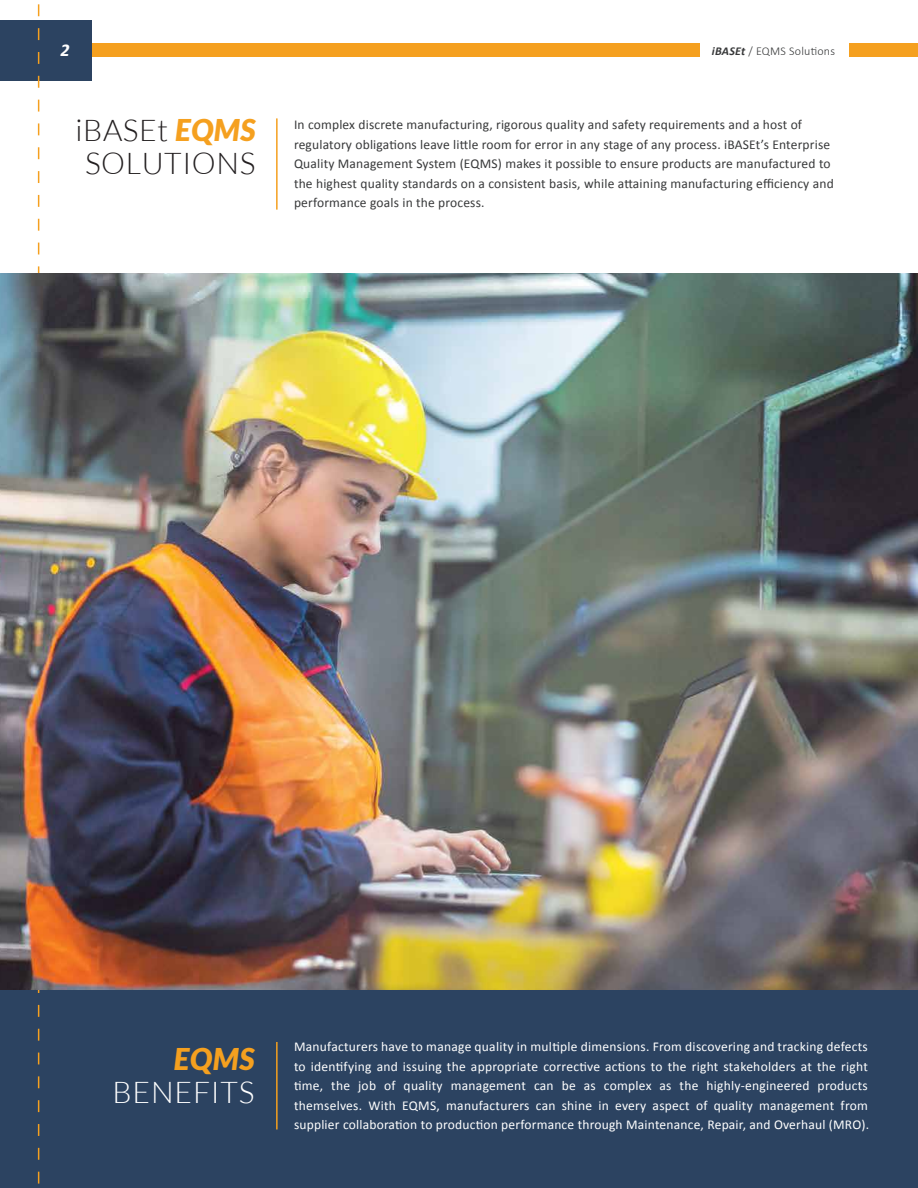
<style>
.page{position:relative;width:918px;height:1188px;background:#fff}
.page>*{position:absolute;margin:0;border:0;box-sizing:border-box;transform-origin:0 0}
.t1{font:300 30px/33px "Lato";letter-spacing:.02em;color:#231f20;text-align:center}
.t2{font:300 30px "Lato";letter-spacing:.025em;color:#fff}
.t3{font:italic 900 30px "Lato";color:#f5a01f}
.t4{font:italic 700 18px "Calibri";color:#fff}
.t5{font:13.5px/19.5px "Calibri";letter-spacing:.015em;color:#fff;text-align:justify}
.t6{font:13.5px/19.5px "Calibri";letter-spacing:.015em;color:#38393a}
.t7{font:300 12px "Calibri";letter-spacing:.02em;color:#38393a}
.s1{font-weight:700;font-style:italic}
.s2{font-weight:900;font-style:italic;color:#f5a01f}
</style>
<div class="page">
<div style="left:0;top:971px;width:918px;height:217px;background:#2c4361"></div>
<div style="left:87px;top:43px;width:831px;height:14px;background:#f5a01f"></div>
<div style="left:700px;top:37px;width:149px;height:27px;background:#fff"></div>
<div style="left:0;top:21px;width:92px;height:60px;background:#2c4361"></div>
<svg style="left:38px;top:4px;width:1px;height:1180px"></svg>
<hr style="left:276px;top:118px;width:2px;height:92px;background:#f5a01f">
<hr style="left:276px;top:1042px;width:2px;height:88px;background:#f5a01f">
<img style="left:0;top:273px;width:918px;height:716px">
<h2 class="t4" style="left:60px;top:39px;width:11px">2</h2>
<p class="t7" style="left:712px;top:43px;width:125px"><span class="s1">iBASEt</span> / EQMS Solutions</p>
<h1 class="t1" style="left:75px;top:114px;width:182px">iBASEt <span class="s2">EQMS<br></span>SOLUTIONS</h1>
<p class="t6" style="left:294px;top:115px;width:541px">In complex discrete manufacturing, rigorous quality and safety requirements and a host of regulatory obligations leave little room for error in any stage of any process. iBASEt’s Enterprise Quality Management System (EQMS) makes it possible to ensure products are manufactured to the highest quality standards on a consistent basis, while attaining manufacturing efficiency and performance goals in the process.</p>
<h1 class="t3" style="left:174px;top:1041px;width:82px">EQMS</h1>
<h1 class="t2" style="left:113px;top:1076px;width:143px">BENEFITS</h1>
<p class="t5" style="left:294px;top:1037px;width:577px">Manufacturers have to manage quality in multiple dimensions. From discovering and tracking defects to identifying and issuing the appropriate corrective actions to the right stakeholders at the right time, the job of quality management can be as complex as the highly-engineered products themselves. With EQMS, manufacturers can shine in every aspect of quality management from supplier collaboration to production performance through Maintenance, Repair, and Overhaul (MRO).</p>
</div>
